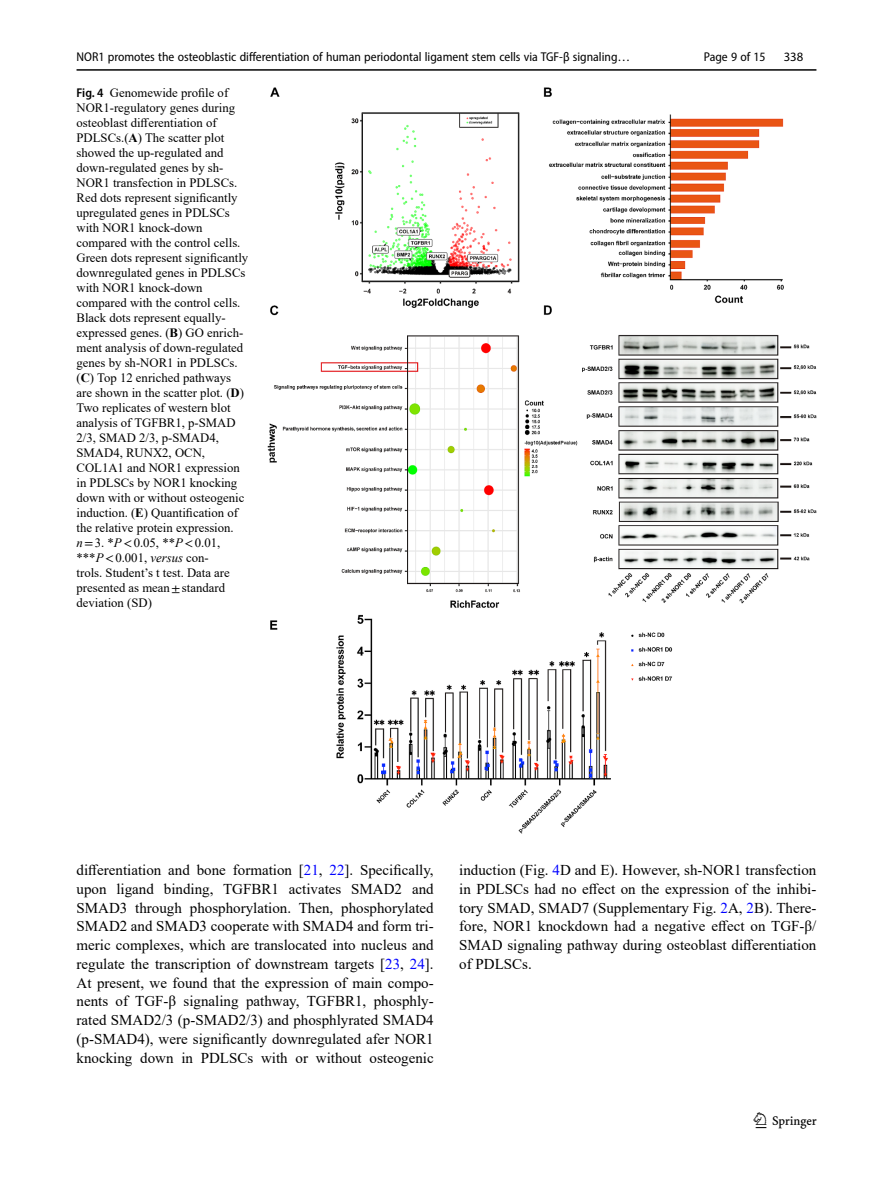
<style>
.page{position:relative;width:893px;height:1187px;background:#fff}
.page>*{position:absolute;margin:0;border:0;box-sizing:border-box;transform-origin:0 0}
.t1{font:22.5px "Springnew";color:#000}
.Body_Text_Indent{font:15px/18.8px "Times New Roman";color:#000;text-align:justify}
.Figure_Caption_Side{font:12.75px/15px "Times New Roman";color:#000}
.t2{font:semi-condensed 12.75px "Myriad Pro";color:#000}
.t3{font:12.75px "Myriad Pro";color:#000}
.s1{font-family:"Myriad Pro";font-weight:600;font-stretch:semi-condensed}
.s2{font-weight:700}
.s3{font-style:italic}
.s4{font-family:"STIX"}
.s5{color:#00f}
</style>
<div class="page">
<hr style="left:77px;top:69px;width:739px;height:2px;background:#000">
<img style="left:268px;top:87px;width:548px;height:746px">
<p class="t2" style="left:77px;top:49px;width:555px">NOR1 promotes the osteoblastic differentiation of human periodontal ligament stem cells via TGF-β signaling…</p>
<p class="Figure_Caption_Side" style="left:77px;top:84px;width:173px"><span class="s1">Fig. 4</span> Genomewide profile of<br>NOR1-regulatory genes during osteoblast differentiation of<br>PDLSCs.(<span class="s2">A</span>) The scatter plot showed the up-regulated and down-regulated genes by sh-<br>NOR1 transfection in PDLSCs.<br>Red dots represent significantly upregulated genes in PDLSCs with NOR1 knock-down compared with the control cells.<br>Green dots represent significantly downregulated genes in PDLSCs with NOR1 knock-down compared with the control cells.<br>Black dots represent equally&shy;expressed genes. (<span class="s2">B</span>) GO enrich&shy;ment analysis of down-regulated genes by sh-NOR1 in PDLSCs. (<span class="s2">C</span>) Top 12 enriched pathways are shown in the scatter plot. (<span class="s2">D</span>)<br>Two replicates of western blot analysis of TGFBR1, p-SMAD<br>2/3, SMAD 2/3, p-SMAD4,<br>SMAD4, RUNX2, OCN,<br>COL1A1 and NOR1 expression in PDLSCs by NOR1 knocking down with or without osteogenic induction. (<span class="s2">E</span>) Quantification of the relative protein expression. <span class="s3">n</span><span class="s4">=</span>3. *<span class="s3">P</span><span class="s4">&lt;</span>0.05, **<span class="s3">P</span><span class="s4">&lt;</span>0.01, ***<span class="s3">P</span><span class="s4">&lt;</span>0.001, <span class="s3">versus</span> con-<br>trols. Student’s t test. Data are presented as mean<span class="s4">±</span>standard deviation (SD)</p>
<p class="t2" style="left:704px;top:49px;width:63px">Page 9 of 15</p>
<p class="t3" style="left:784px;top:48px;width:21px">338</p>
<p class="Body_Text_Indent" style="left:77px;top:860px;width:359px">differentiation and bone formation [<span class="s5">21</span>, <span class="s5">22</span>]. Specifically, upon ligand binding, TGFBR1 activates SMAD2 and SMAD3 through phosphorylation. Then, phosphorylated SMAD2 and SMAD3 cooperate with SMAD4 and form tri&shy;meric complexes, which are translocated into nucleus and regulate the transcription of downstream targets [<span class="s5">23</span>, <span class="s5">24</span>].<br>At present, we found that the expression of main compo&shy;nents of TGF-β signaling pathway, TGFBR1, phosphly&shy;rated SMAD2/3 (p-SMAD2/3) and phosphlyrated SMAD4 (p-SMAD4), were significantly downregulated afer NOR1 knocking down in PDLSCs with or without osteogenic</p>
<p class="Body_Text_Indent" style="left:459px;top:860px;width:359px">induction (Fig. <span class="s5">4</span>D and E). However, sh-NOR1 transfection in PDLSCs had no effect on the expression of the inhibi&shy;tory SMAD, SMAD7 (Supplementary Fig. <span class="s5">2</span>A, <span class="s5">2</span>B). There&shy;fore, NOR1 knockdown had a negative effect on TGF-β/ SMAD signaling pathway during osteoblast differentiation of PDLSCs.</p>
<h1 class="t1" style="left:756px;top:1107px;width:63px">1 3</h1>
</div>
